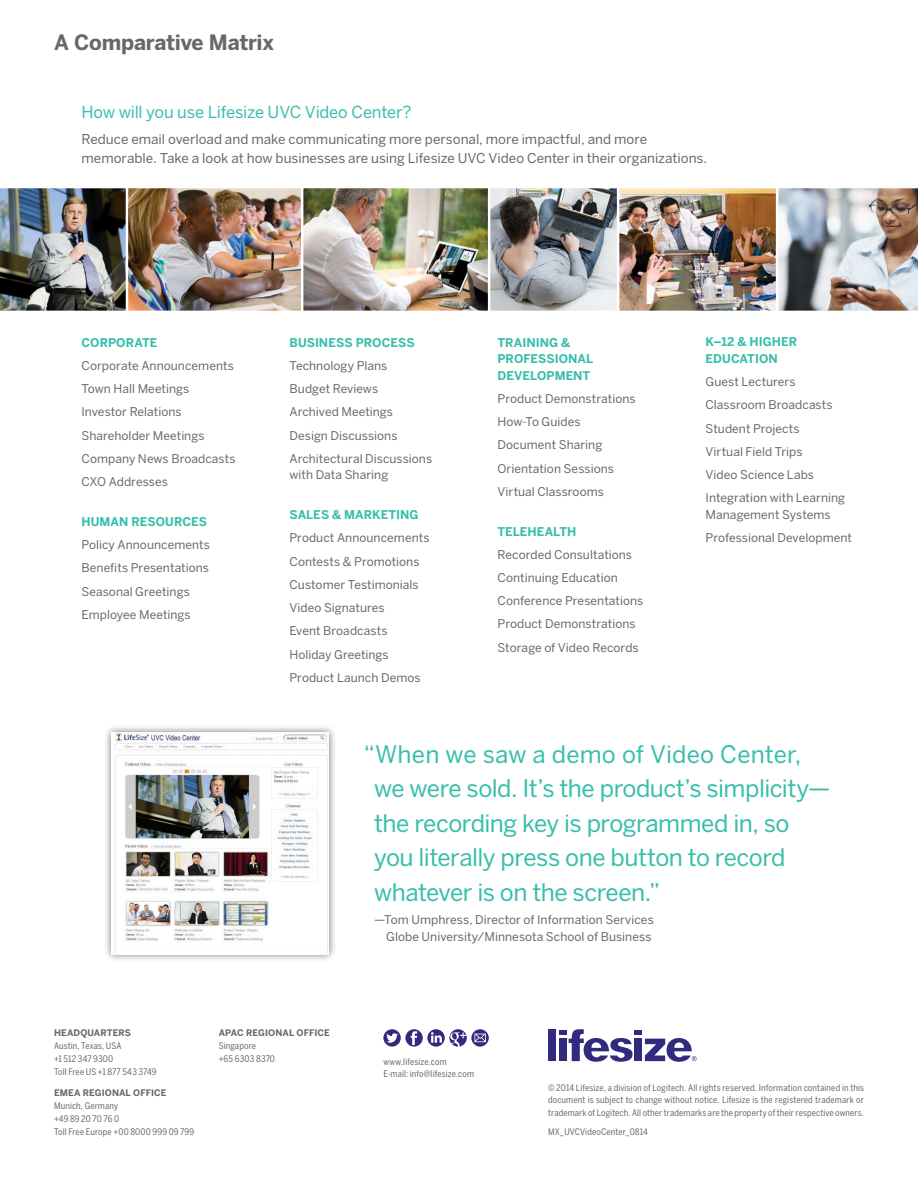
<style>
.page{position:relative;width:918px;height:1188px;background:#fff}
.page>*{position:absolute;margin:0;border:0;box-sizing:border-box;transform-origin:0 0}
.t1{font:24px/34.5px "Benton Sans";letter-spacing:-.02em;color:#38beab}
.t2{font:700 21px "Benton Sans";letter-spacing:-.01em;color:#6a6864}
.t3{font:16.5px "Benton Sans";letter-spacing:-.01em;color:#38beab}
.t4{font:13.5px/19.5px "Benton Sans";color:#6a6864}
.t5{font:12px/23.2px "Benton Sans";letter-spacing:.005em;color:#6a6864}
.t6{font:700 12px/16.5px "Benton Sans";color:#38beab}
.t7{font:9px/12.8px "Benton Sans Cond";letter-spacing:.015em;color:#6a6864}
.t8{font:700 9px "Benton Sans";letter-spacing:.01em;color:#6a6864}
</style>
<div class="page">
<svg style="left:383px;top:1029px;width:106px;height:18px"></svg>
<div style="left:559px;top:1030px;width:8px;height:5px;background:#312a7e"></div>
<div style="left:559px;top:1039px;width:8px;height:22px;background:#312a7e"></div>
<div style="left:548px;top:1030px;width:8px;height:31px;background:#312a7e"></div>
<svg style="left:569px;top:1029px;width:128px;height:33px"></svg>
<img style="left:490px;top:189px;width:127px;height:121px">
<div style="left:469px;top:186px;width:186px;height:127px;border:2px solid #fff"></div>
<img style="left:778px;top:188px;width:140px;height:123px">
<img style="left:128px;top:189px;width:173px;height:121px">
<div style="left:120px;top:186px;width:190px;height:127px;border:2px solid #fff"></div>
<img style="left:0;top:186px;width:128px;height:127px">
<img style="left:304px;top:189px;width:183px;height:121px">
<div style="left:301px;top:186px;width:189px;height:127px;border:2px solid #fff"></div>
<img style="left:620px;top:189px;width:155px;height:121px">
<div style="left:617px;top:186px;width:161px;height:127px;border:2px solid #fff"></div>
<div style="left:103px;top:724px;width:234px;height:238px;background:#231f20;opacity:.64"></div>
<img style="left:111px;top:732px;width:218px;height:222px">
<h2 class="t2" style="left:54px;top:30px;width:221px">A Comparative Matrix</h2>
<h3 class="t3" style="left:81px;top:102px;width:331px">How will you use Lifesize UVC Video Center?</h3>
<p class="t4" style="left:81px;top:129px;width:627px">Reduce email overload and make communicating more personal, more impactful, and more memorable. Take a look at how businesses are using Lifesize UVC Video Center in their organizations.</p>
<p class="t6" style="left:81px;top:334px;width:78px">CORPORATE</p>
<p class="t5" style="left:81px;top:354px;width:156px">Corporate Announcements<br>Town Hall Meetings<br>Investor Relations<br>Shareholder Meetings<br>Company News Broadcasts<br>CXO Addresses</p>
<p class="t6" style="left:81px;top:513px;width:127px">HUMAN RESOURCES</p>
<p class="t5" style="left:81px;top:533px;width:130px">Policy Announcements<br>Benefits Presentations<br>Seasonal Greetings<br>Employee Meetings</p>
<p class="t6" style="left:290px;top:334px;width:127px">BUSINESS PROCESS</p>
<p class="t5" style="left:290px;top:354px;width:144px">Technology Plans<br>Budget Reviews<br>Archived Meetings<br>Design Discussions<br>Architectural Discussions</p>
<p class="t5" style="left:290px;top:463px;width:100px">with Data Sharing</p>
<p class="t6" style="left:290px;top:506px;width:131px">SALES &amp; MARKETING</p>
<p class="t5" style="left:290px;top:526px;width:142px">Product Announcements<br>Contests &amp; Promotions<br>Customer Testimonials<br>Video Signatures<br>Event Broadcasts<br>Holiday Greetings<br>Product Launch Demos</p>
<p class="t6" style="left:498px;top:334px;width:97px">TRAINING &amp;<br>PROFESSIONAL<br>DEVELOPMENT</p>
<p class="t5" style="left:498px;top:387px;width:140px">Product Demonstrations<br>How-To Guides<br>Document Sharing<br>Orientation Sessions<br>Virtual Classrooms</p>
<p class="t6" style="left:498px;top:523px;width:80px">TELEHEALTH</p>
<p class="t5" style="left:498px;top:543px;width:147px">Recorded Consultations<br>Continuing Education<br>Conference Presentations<br>Product Demonstrations<br>Storage of Video Records</p>
<p class="t6" style="left:706px;top:334px;width:93px">K–12 &amp; HIGHER<br>EDUCATION</p>
<p class="t5" style="left:706px;top:370px;width:141px">Guest Lecturers<br>Classroom Broadcasts<br>Student Projects<br>Virtual Field Trips<br>Video Science Labs<br>Integration with Learning</p>
<p class="t5" style="left:706px;top:503px;width:148px">Management Systems<br>Professional Development</p>
<h1 class="t1" style="left:374px;top:737px;width:458px;text-indent:-10px">“When we saw a demo of Video Center, we were sold. It’s the product’s simplicity— the recording key is programmed in, so you literally press one button to record whatever is on the screen.”</h1>
<p class="t5" style="left:374px;top:911px;width:281px;line-height:16.5px;text-align:right">—Tom Umphress, Director of Information Services<br>Globe University/Minnesota School of Business</p>
<p class="t8" style="left:54px;top:1028px;width:79px">HEADQUARTERS</p>
<p class="t7" style="left:54px;top:1039px;width:104px">Austin, Texas, USA<br>+1 512 347 9300<br>Toll Free US +1 877 543 3749</p>
<p class="t8" style="left:54px;top:1088px;width:114px">EMEA REGIONAL OFFICE</p>
<p class="t7" style="left:54px;top:1099px;width:142px">Munich, Germany<br>+49 89 20 70 76 0<br>Toll Free Europe +00 8000 999 09 799</p>
<p class="t8" style="left:219px;top:1028px;width:113px">APAC REGIONAL OFFICE</p>
<p class="t7" style="left:219px;top:1039px;width:58px">Singapore<br>+65 6303 8370</p>
<p class="t7" style="left:383px;top:1055px;width:92px">www.lifesize.com<br>E-mail: info@lifesize.com</p>
<p class="t7" style="left:548px;top:1081px;width:317px;text-align:justify">© 2014 Lifesize, a division of Logitech. All rights reserved. Information contained in this document is subject to change without notice. Lifesize is the registered trademark or trademark of Logitech. All other trademarks are the property of their respective owners.</p>
<p class="t7" style="left:548px;top:1125px;width:101px">MX_UVCVideoCenter_0814</p>
</div>
